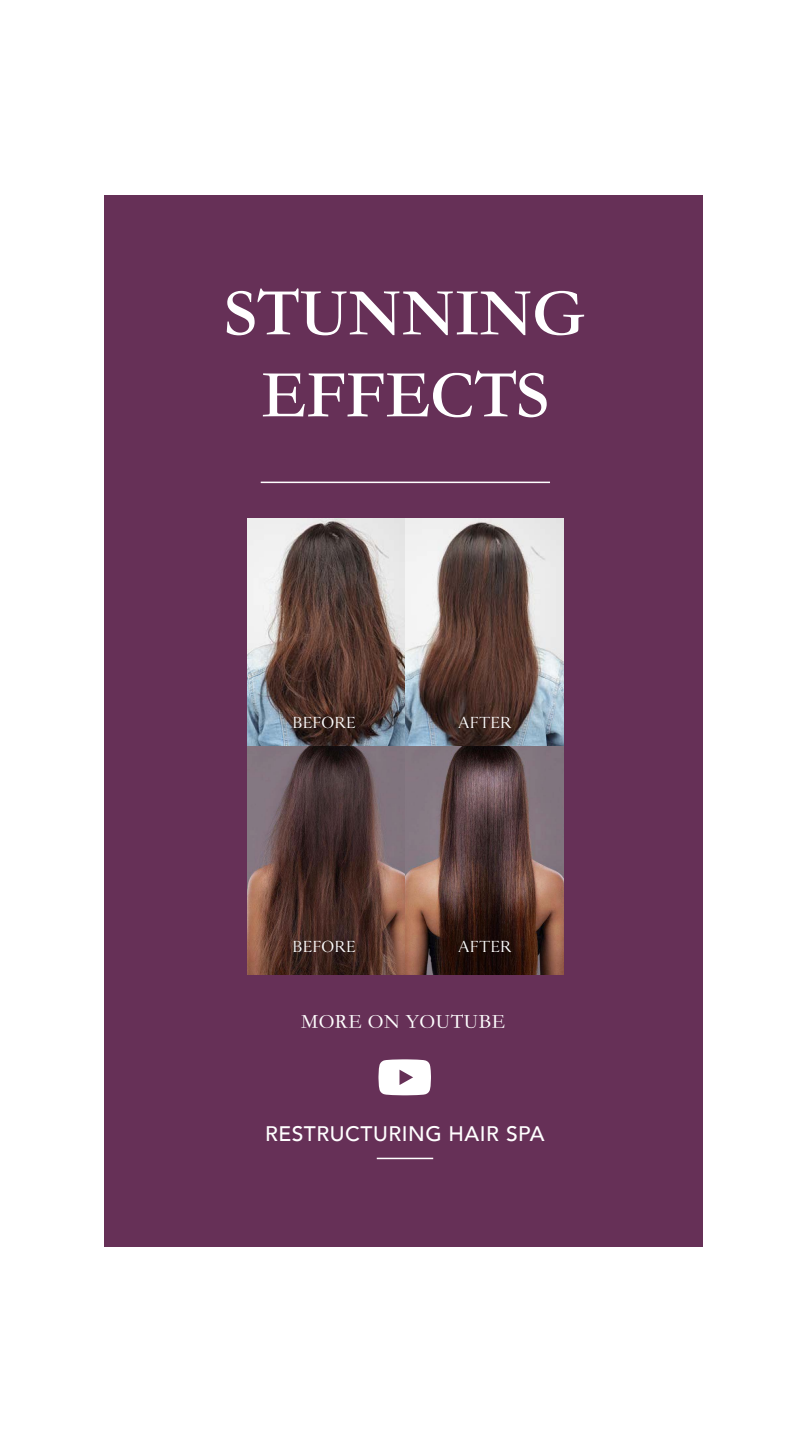
<style>
.page{position:relative;width:810px;height:1440px;background:#fff}
.page>*{position:absolute;margin:0;border:0;box-sizing:border-box;transform-origin:0 0}
.t1{font:68.32px/82px "ST Songti TC Bold";color:#fff;text-align:center}
.t2{font:500 21px "Avenir";letter-spacing:.025em;color:#fff}
.t3{font:20.25px "ST Songti TC Regular";letter-spacing:.025em;color:#fff}
.t4{font:17.17px "OPTI Baker Danmark One";letter-spacing:.05em;color:#fff}
</style>
<div class="page">
<div style="left:104px;top:196px;width:599px;height:1051px;background:#663057"></div>
<img style="left:247px;top:519px;width:316px;height:456px">
<hr style="left:261px;top:482px;width:289px;height:1px;background:#fff">
<hr style="left:377px;top:1158px;width:56px;height:1px;background:#fff">
<svg style="left:378px;top:1059px;width:53px;height:36px;background:#ebe4e9"></svg>
<h1 class="t1" style="left:225px;top:276px;width:362px">STUNNING<br>EFFECTS</h1>
<p class="t4" style="left:293px;top:714px;width:64px">BEFORE</p>
<p class="t4" style="left:458px;top:714px;width:55px">AFTER</p>
<p class="t4" style="left:293px;top:937px;width:64px">BEFORE</p>
<p class="t4" style="left:458px;top:937px;width:55px">AFTER</p>
<p class="t3" style="left:301px;top:1010px;width:206px">MORE ON YOUTUBE</p>
<p class="t2" style="left:265px;top:1115px;width:281px">RESTRUCTURING HAIR SPA</p>
</div>
